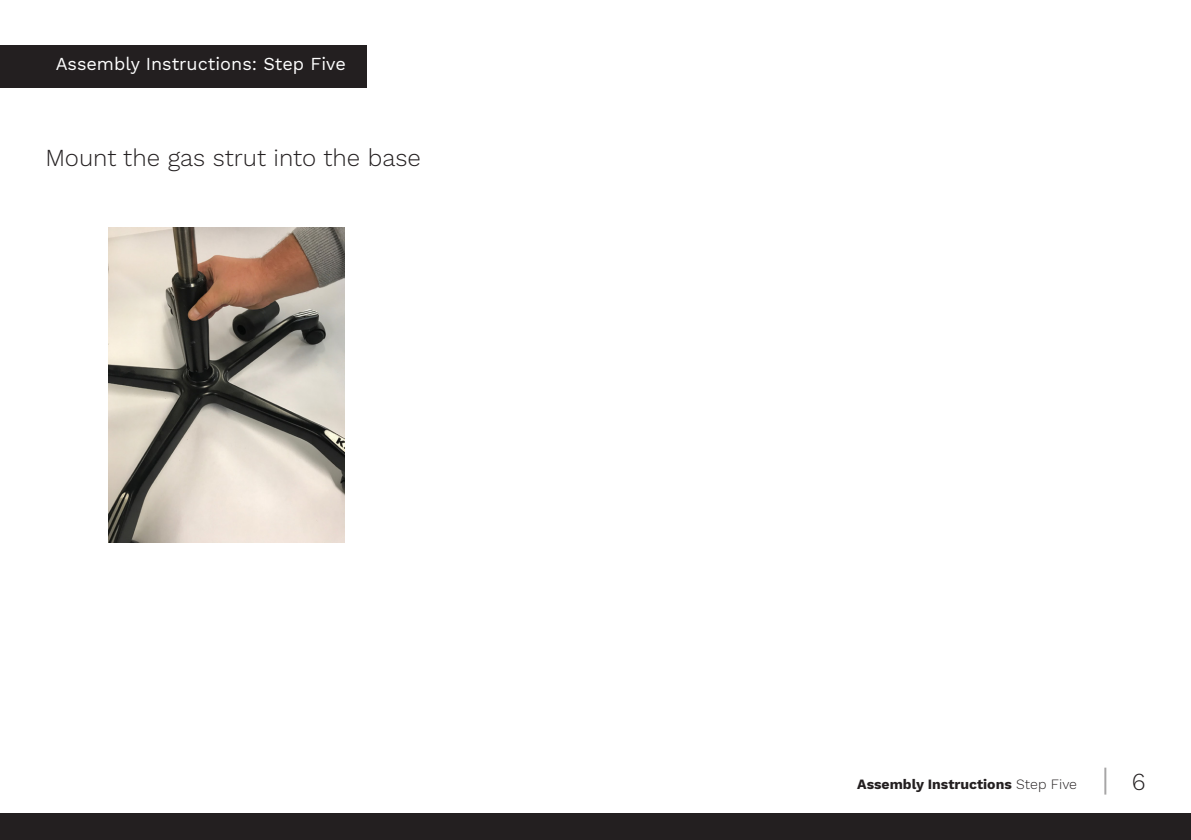
<style>
.page{position:relative;width:1191px;height:840px;background:#fff}
.page>*{position:absolute;margin:0;border:0;box-sizing:border-box;transform-origin:0 0}
.t1{font:300 24px "Work Sans";color:#231f20}
.t2{font:18px "Work Sans";color:#fff}
.t3{font:700 14px "Work Sans";color:#231f20}
.s1{font-weight:300}
</style>
<div class="page">
<hr style="left:1104px;top:767px;width:2px;height:27px;background:#231f20">
<div style="left:0;top:812px;width:1191px;height:27px;background:#231f20"></div>
<div style="left:0;top:45px;width:366px;height:43px;background:#231f20"></div>
<img style="left:108px;top:227px;width:236px;height:314px">
<p class="t2" style="left:56px;top:53px;width:292px">Assembly Instructions: Step Five</p>
<p class="t1" style="left:45px;top:143px;width:377px">Mount the gas strut into the base</p>
<p class="t3" style="left:857px;top:775px;width:221px">Assembly Instructions <span class="s1">Step Five</span></p>
<h1 class="t1" style="left:1131px;top:767px;width:15px">6</h1>
</div>
